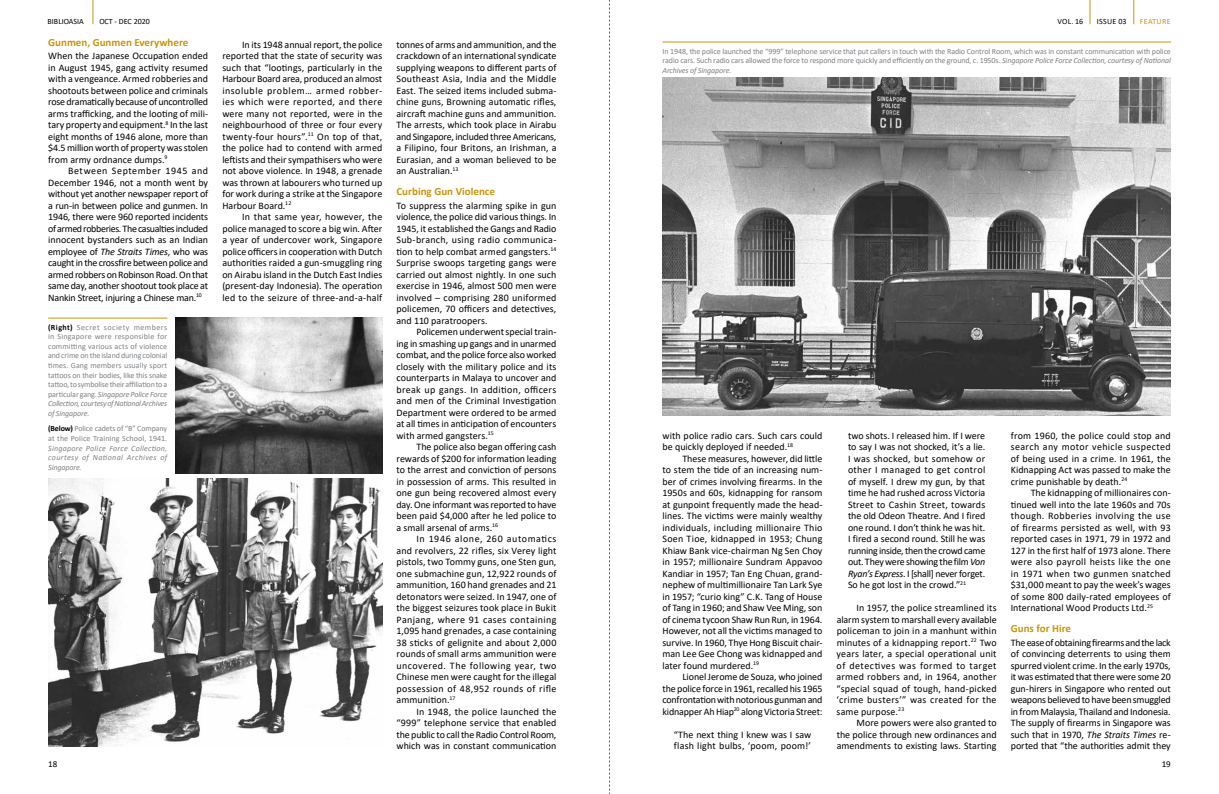
<style>
.page{position:relative;width:1219px;height:794px;background:#fff}
.page>*{position:absolute;margin:0;border:0;box-sizing:border-box;transform-origin:0 0}
.t1{font:700 11px "Calibri";color:#ca950f}
.t2{font:10px/11.5px "Calibri";color:#000;text-align:justify}
.t3{font:9px "Calibri";color:#000}
.t4{font:8px/9.6px "Calibri";letter-spacing:-.015em;color:#808285;text-align:justify}
.t5{font:italic 8px/9.6px "Calibri";letter-spacing:.035em;color:#808285;text-align:justify}
.t6{font:8px/9.6px "Calibri";letter-spacing:.005em;color:#808285}
.t7{font:8px "Calibri";color:#000}
.t8{font:8px "Calibri";letter-spacing:.04em;color:#ca950f}
.s1{font-style:italic}
.s2{font-weight:700;color:#000}
</style>
<div class="page">
<img style="left:662px;top:78px;width:509px;height:338px">
<hr style="left:48px;top:318px;width:119px;height:1px;background:#ca950f">
<hr style="left:662px;top:42px;width:509px;height:1px;background:#ca950f">
<img style="left:48px;top:479px;width:334px;height:267px">
<img style="left:176px;top:318px;width:206px;height:155px">
<svg style="left:1090px;top:0;width:1px;height:24px"></svg>
<svg style="left:93px;top:0;width:1px;height:24px"></svg>
<svg style="left:1133px;top:0;width:1px;height:24px"></svg>
<svg style="left:609px;top:0;width:1px;height:794px"></svg>
<p class="t7" style="left:48px;top:16px;width:38px">BIBLIOASIA</p>
<p class="t7" style="left:99px;top:16px;width:52px">OCT - DEC 2020</p>
<p class="t7" style="left:1057px;top:16px;width:27px">VOL. 16</p>
<p class="t7" style="left:1097px;top:16px;width:31px">ISSUE 03</p>
<p class="t8" style="left:1140px;top:16px;width:32px">FEATURE</p>
<p class="t1" style="left:48px;top:34px;width:142px">Gunmen, Gunmen Everywhere</p>
<p class="t2" style="left:48px;top:50px;width:161px">When the Japanese Occupation ended in August 1945, gang activity resumed with a vengeance. Armed robberies and shootouts between police and criminals rose dramatically because of uncontrolled arms trafficking, and the looting of mili&shy;tary property and equipment.<sup>8</sup> In the last eight months of 1946 alone, more than $4.5 million worth of property was stolen from army ordnance dumps.<sup>9</sup></p>
<p class="t2" style="left:48px;top:165px;width:161px;text-indent:20px">Between September 1945 and December 1946, not a month went by without yet another newspaper report of a run-in between police and gunmen. In 1946, there were 960 reported incidents of armed robberies. The casualties included innocent bystanders such as an Indian employee of <span class="s1">The Straits Times</span>, who was caught in the crossfire between police and armed robbers on Robinson Road. On that same day, another shootout took place at Nankin Street, injuring a Chinese man.<sup>10</sup></p>
<p class="t4" style="left:48px;top:322px;width:121px"><span class="s2">(Right)</span> Secret society members in Singapore were responsible for committing various acts of violence and crime on the island during colonial times. Gang members usually sport tattoos on their bodies, like this snake tattoo, to symbolise their affiliation to a particular gang. <span class="s1">Singapore Police Force Collection, courtesy of National Archives of Singapore.</span></p>
<p class="t6" style="left:48px;top:424px;width:121px"><span class="s2">(Below)</span> Police cadets of “B” Company at the Police Training School, 1941.</p>
<p class="t5" style="left:48px;top:443px;width:121px">Singapore Police Force Collection, courtesy of National Archives of Singapore.</p>
<p class="t2" style="left:222px;top:38px;width:161px;text-indent:20px">In its 1948 annual report, the police reported that the state of security was such that “lootings, particularly in the Harbour Board area, produced an almost insoluble problem… armed robber&shy;ies which were reported, and there were many not reported, were in the neighbourhood of three or four every twenty-four hours”.<sup>11</sup> On top of that, the police had to contend with armed leftists and their sympathisers who were not above violence. In 1948, a grenade was thrown at labourers who turned up for work during a strike at the Singapore Harbour Board.<sup>12</sup></p>
<p class="t2" style="left:222px;top:211px;width:161px;text-indent:20px">In that same year, however, the police managed to score a big win. After a year of undercover work, Singapore police officers in cooperation with Dutch authorities raided a gun-smuggling ring on Airabu island in the Dutch East Indies (present-day Indonesia). The operation led to the seizure of three-and-a-half</p>
<p class="t2" style="left:396px;top:38px;width:161px">tonnes of arms and ammunition, and the crackdown of an international syndicate supplying weapons to different parts of Southeast Asia, India and the Middle East. The seized items included subma&shy;chine guns, Browning automatic rifles, aircraft machine guns and ammunition.<br>The arrests, which took place in Airabu and Singapore, included three Americans, a Filipino, four Britons, an Irishman, a Eurasian, and a woman believed to be an Australian.<sup>13</sup></p>
<p class="t1" style="left:396px;top:183px;width:100px">Curbing Gun Violence</p>
<p class="t2" style="left:396px;top:199px;width:161px">To suppress the alarming spike in gun violence, the police did various things. In 1945, it established the Gangs and Radio Sub-branch, using radio communica&shy;tion to help combat armed gangsters.<sup>14<br></sup>Surprise swoops targeting gangs were carried out almost nightly. In one such exercise in 1946, almost 500 men were involved – comprising 280 uniformed policemen, 70 officers and detectives, and 110 paratroopers.</p>
<p class="t2" style="left:396px;top:326px;width:161px;text-indent:20px">Policemen underwent special train&shy;ing in smashing up gangs and in unarmed combat, and the police force also worked closely with the military police and its counterparts in Malaya to uncover and break up gangs. In addition, officers and men of the Criminal Investigation Department were ordered to be armed at all times in anticipation of encounters with armed gangsters.<sup>15</sup></p>
<p class="t2" style="left:396px;top:441px;width:161px;text-indent:20px">The police also began offering cash rewards of $200 for information leading to the arrest and conviction of persons in possession of arms. This resulted in one gun being recovered almost every day. One informant was reported to have been paid $4,000 after he led police to a small arsenal of arms.<sup>16</sup></p>
<p class="t2" style="left:396px;top:533px;width:161px;text-indent:20px">In 1946 alone, 260 automatics and revolvers, 22 rifles, six Verey light pistols, two Tommy guns, one Sten gun, one submachine gun, 12,922 rounds of ammunition, 160 hand grenades and 21 detonators were seized. In 1947, one of the biggest seizures took place in Bukit Panjang, where 91 cases containing 1,095 hand grenades, a case containing 38 sticks of gelignite and about 2,000 rounds of small arms ammunition were uncovered. The following year, two Chinese men were caught for the illegal possession of 48,952 rounds of rifle ammunition.<sup>17</sup></p>
<p class="t2" style="left:396px;top:705px;width:161px;text-indent:20px">In 1948, the police launched the “999” telephone service that enabled the public to call the Radio Control Room, which was in constant communication</p>
<p class="t4" style="left:662px;top:46px;width:510px">In 1948, the police launched the “999” telephone service that put callers in touch with the Radio Control Room, which was in constant communication with police radio cars. Such radio cars allowed the force to respond more quickly and efficiently on the ground, c. 1950s. <span class="s1">Singapore Police Force Collection, courtesy of National Archives of Singapore.</span></p>
<p class="t2" style="left:662px;top:429px;width:161px">with police radio cars. Such cars could be quickly deployed if needed.<sup>18</sup></p>
<p class="t2" style="left:662px;top:452px;width:161px;text-indent:20px">These measures, however, did little to stem the tide of an increasing num&shy;ber of crimes involving firearms. In the 1950s and 60s, kidnapping for ransom at gunpoint frequently made the head&shy;lines. The victims were mainly wealthy individuals, including millionaire Thio Soen Tioe, kidnapped in 1953; Chung Khiaw Bank vice-chairman Ng Sen Choy in 1957; millionaire Sundram Appavoo Kandiar in 1957; Tan Eng Chuan, grand&shy;nephew of multimillionaire Tan Lark Sye in 1957; “curio king” C.K. Tang of House of Tang in 1960; and Shaw Vee Ming, son of cinema tycoon Shaw Run Run, in 1964.<br>However, not all the victims managed to survive. In 1960, Thye Hong Biscuit chair&shy;man Lee Gee Chong was kidnapped and later found murdered.<sup>19</sup></p>
<p class="t2" style="left:662px;top:671px;width:161px;text-indent:20px">Lionel Jerome de Souza, who joined the police force in 1961, recalled his 1965 confrontation with notorious gunman and kidnapper Ah Hiap<sup>20</sup> along Victoria Street:</p>
<p class="t2" style="left:674px;top:728px;width:139px">“The next thing I knew was I saw flash light bulbs, ‘poom, poom!’</p>
<p class="t2" style="left:848px;top:429px;width:139px">two shots. I released him. If I were to say I was not shocked, it’s a lie.<br>I was shocked, but somehow or other I managed to get control of myself. I drew my gun, by that time he had rushed across Victoria Street to Cashin Street, towards the old Odeon Theatre. And I fired one round. I don’t think he was hit.<br>I fired a second round. Still he was running inside, then the crowd came out. They were showing the film <span class="s1">Von Ryan’s Express</span>. I [shall] never forget.<br>So he got lost in the crowd.”<sup>21</sup></p>
<p class="t2" style="left:837px;top:602px;width:161px;text-indent:20px">In 1957, the police streamlined its alarm system to marshall every available policeman to join in a manhunt within minutes of a kidnapping report.<sup>22</sup> Two years later, a special operational unit of detectives was formed to target armed robbers and, in 1964, another “special squad of tough, hand-picked ‘crime busters’” was created for the same purpose.<sup>23</sup></p>
<p class="t2" style="left:837px;top:717px;width:161px;text-indent:20px">More powers were also granted to the police through new ordinances and amendments to existing laws. Starting</p>
<p class="t2" style="left:1011px;top:429px;width:161px">from 1960, the police could stop and search any motor vehicle suspected of being used in a crime. In 1961, the Kidnapping Act was passed to make the crime punishable by death.<sup>24</sup></p>
<p class="t2" style="left:1011px;top:487px;width:161px;text-indent:20px">The kidnapping of millionaires con&shy;tinued well into the late 1960s and 70s though. Robberies involving the use of firearms persisted as well, with 93 reported cases in 1971, 79 in 1972 and 127 in the first half of 1973 alone. There were also payroll heists like the one in 1971 when two gunmen snatched $31,000 meant to pay the week’s wages of some 800 daily-rated employees of International Wood Products Ltd.<sup>25</sup></p>
<p class="t1" style="left:1011px;top:620px;width:62px">Guns for Hire</p>
<p class="t2" style="left:1011px;top:636px;width:161px">The ease of obtaining firearms and the lack of convincing deterrents to using them spurred violent crime. In the early 1970s, it was estimated that there were some 20 gun-hirers in Singapore who rented out weapons believed to have been smuggled in from Malaysia, Thailand and Indonesia.<br>The supply of firearms in Singapore was such that in 1970, <span class="s1">The Straits Times</span> re&shy;ported that “the authorities admit they</p>
<p class="t3" style="left:48px;top:757px;width:11px">18</p>
<p class="t3" style="left:1162px;top:757px;width:11px">19</p>
</div>
